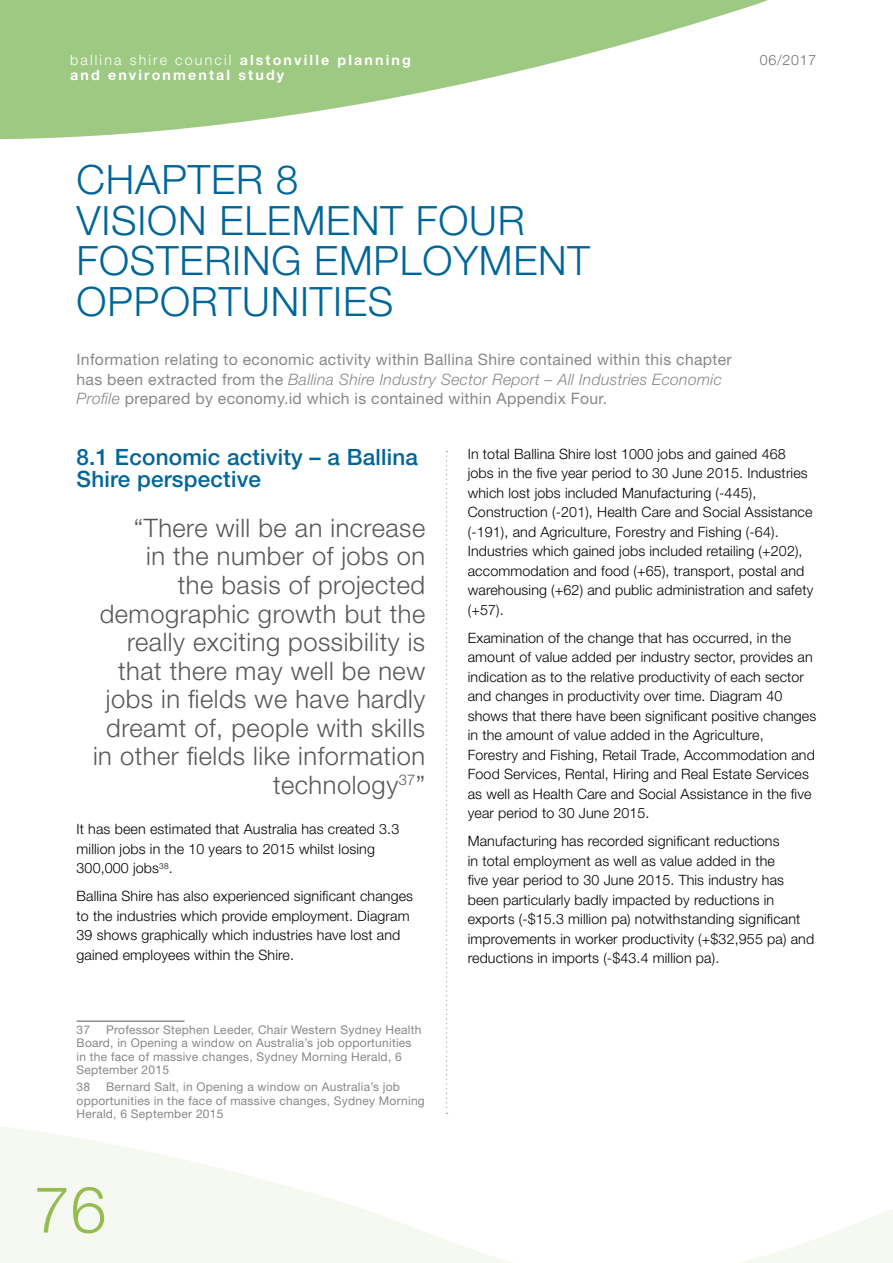
<style>
.page{position:relative;width:893px;height:1263px;background:#fff}
.page>*{position:absolute;margin:0;border:0;box-sizing:border-box;transform-origin:0 0}
.t1{font:300 64.5px "Helvetica Neue LT Std";color:#96bc50}
.t2{font:300 40.5px/40.5px "Helvetica Neue LT Std";letter-spacing:.02em;color:#069}
.t3{font:300 25.5px/28.5px "Helvetica Neue LT Std";letter-spacing:.02em;color:#58585a;text-align:right}
.t4{font:500 22.5px/22.5px "Helvetica Neue LT Std";letter-spacing:.01em;color:#069}
.t5{font:15.75px/19.5px "Helvetica Neue LT Std";letter-spacing:.02em;color:#87888a}
.t6{font:300 14.25px/19.5px "Helvetica Neue LT Std";letter-spacing:.01em;color:#000}
.t7{font:700 14.25px/15px "Helvetica Neue LT Std";letter-spacing:.15em;color:#fff}
.t8{font:300 14.25px "Helvetica Neue LT Std";letter-spacing:.05em;color:#707172}
.t9{font:12px/13.5px "Helvetica Neue LT Std";letter-spacing:.02em;color:#87888a}
.s1{font-weight:300}
.s2{font-weight:300;font-style:italic}
</style>
<div class="page">
<svg style="left:0;top:0;width:768px;height:140px;fill:#9ec983"></svg>
<svg style="left:0;top:1093px;width:893px;height:170px"></svg>
<hr style="left:77px;top:1021px;width:108px;height:1px;background:#58585a">
<svg style="left:446px;top:451px;width:1px;height:663px"></svg>
<p class="t7" style="left:70px;top:53px;width:342px"><span class="s1">ballina shire council</span> alstonville planning and environmental study</p>
<p class="t8" style="left:760px;top:52px;width:58px">06/2017</p>
<h2 class="t2" style="left:77px;top:159px;width:515px">CHAPTER 8<br>VISION ELEMENT FOUR<br>FOSTERING EMPLOYMENT<br>OPPORTUNITIES</h2>
<p class="t5" style="left:77px;top:350px;width:657px">Information relating to economic activity within Ballina Shire contained within this chapter has been extracted from the <span class="s2">Ballina Shire Industry Sector Report – All Industries Economic<br>Profile</span> prepared by economy.id which is contained within Appendix Four.</p>
<h3 class="t4" style="left:77px;top:445px;width:343px">8.1 Economic activity – a Ballina<br>Shire perspective</h3>
<p class="t3" style="left:93px;top:513px;width:334px">“There will be an increase<br>in the number of jobs on<br>the basis of projected demographic growth but the really exciting possibility is that there may well be new jobs in fields we have hardly dreamt of, people with skills in other fields like information technology<sup>37</sup>”</p>
<p class="t6" style="left:77px;top:819px;width:324px">It has been estimated that Australia has created 3.3 million jobs in the 10 years to 2015 whilst losing<br>300,000 jobs<sup>38</sup>.</p>
<p class="t6" style="left:77px;top:886px;width:338px">Ballina Shire has also experienced significant changes to the industries which provide employment. Diagram 39 shows graphically which industries have lost and gained employees within the Shire.</p>
<p class="t9" style="left:77px;top:1023px;width:346px;text-indent:30px">Professor Stephen Leeder, Chair Western Sydney Health Board, in Opening a window on Australia’s job opportunities in the face of massive changes, Sydney Morning Herald, 6<br>September 2015</p>
<p class="t9" style="left:77px;top:1080px;width:15px">38</p>
<p class="t9" style="left:77px;top:1023px;width:15px">37</p>
<p class="t9" style="left:77px;top:1080px;width:350px;text-indent:30px">Bernard Salt, in Opening a window on Australia’s job opportunities in the face of massive changes, Sydney Morning<br>Herald, 6 September 2015</p>
<h1 class="t1" style="left:34px;top:1170px;width:74px">76</h1>
<p class="t6" style="left:468px;top:444px;width:347px">In total Ballina Shire lost 1000 jobs and gained 468 jobs in the five year period to 30 June 2015. Industries which lost jobs included Manufacturing (-445), Construction (-201), Health Care and Social Assistance (-191), and Agriculture, Forestry and Fishing (-64).<br>Industries which gained jobs included retailing (+202), accommodation and food (+65), transport, postal and warehousing (+62) and public administration and safety (+57).</p>
<p class="t6" style="left:468px;top:628px;width:350px">Examination of the change that has occurred, in the amount of value added per industry sector, provides an indication as to the relative productivity of each sector and changes in productivity over time. Diagram 40 shows that there have been significant positive changes in the amount of value added in the Agriculture, Forestry and Fishing, Retail Trade, Accommodation and Food Services, Rental, Hiring and Real Estate Services as well as Health Care and Social Assistance in the five year period to 30 June 2015.</p>
<p class="t6" style="left:468px;top:831px;width:348px">Manufacturing has recorded significant reductions<br>in total employment as well as value added in the<br>five year period to 30 June 2015. This industry has been particularly badly impacted by reductions in exports (-$15.3 million pa) notwithstanding significant improvements in worker productivity (+$32,955 pa) and reductions in imports (-$43.4 million pa).</p>
</div>
